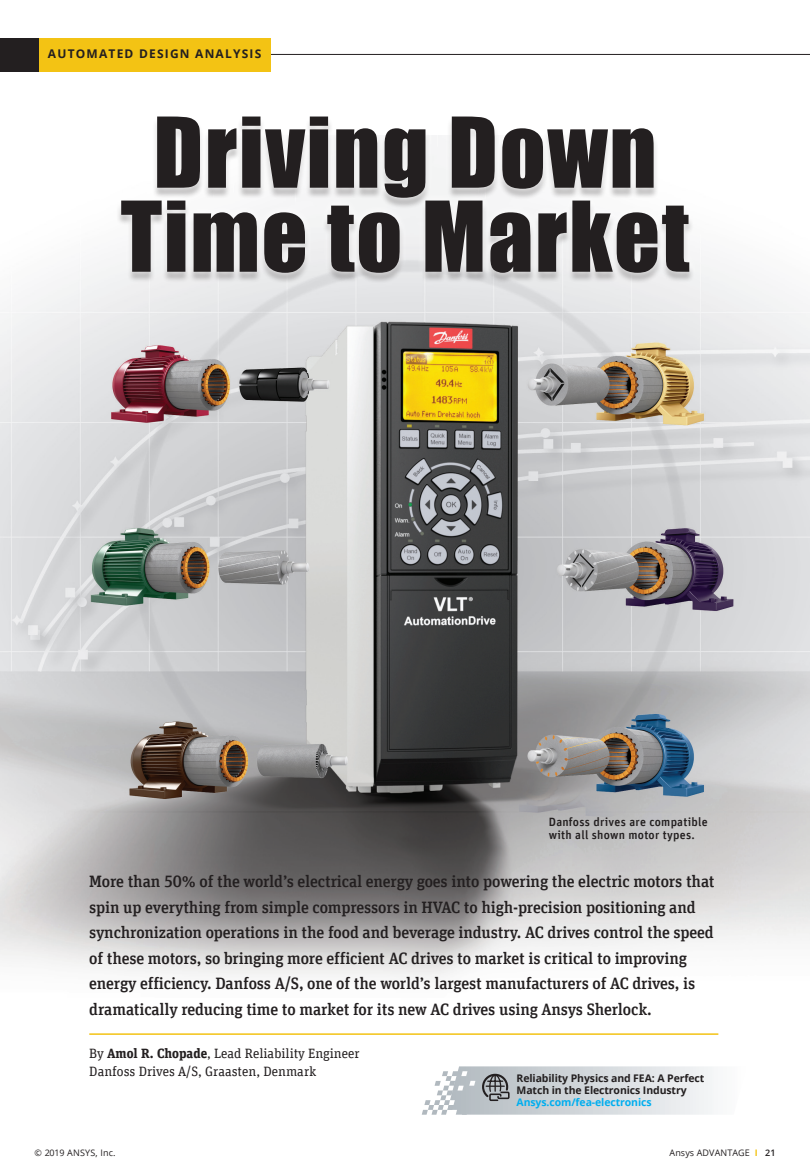
<style>
.page{position:relative;width:810px;height:1175px;background:#fff}
.page>*{position:absolute;margin:0;border:0;box-sizing:border-box;transform-origin:0 0}
.t1{font:90px "Impact";letter-spacing:.02em;color:#231f20}
.t2{font:500 16.5px/25.5px "Unit Slab Offc Pro";letter-spacing:-.01em;color:#231f20}
.t3{font:13.5px/18px "Unit Slab Offc Pro";color:#231f20}
.t4{font:500 12px/13.5px "Unit Offc Pro";letter-spacing:.02em;color:#231f20}
.t5{font:700 12px "Open Sans";letter-spacing:.1em;color:#231f20}
.t6{font:700 10.5px/12px "Open Sans";letter-spacing:-.01em;color:#231f20}
.t7{font:700 10.5px "Open Sans";letter-spacing:-.01em;color:#00aeef}
.t8{font:9px "Open Sans";letter-spacing:.01em;color:#231f20}
.s1{font-weight:700}
.s2{font-weight:700;color:#f3c314}
.s3{font-weight:600}
</style>
<div class="page">
<img style="left:0;top:257px;width:810px;height:721px">
<svg style="left:112px;top:122px;width:586px;height:160px;fill:#f5f5f6"></svg>
<img style="left:0;top:779px;width:1px;height:395px">
<hr style="left:0;top:54px;width:810px;height:1px;background:#231f20">
<div style="left:32px;top:38px;width:239px;height:34px;background:#f3c314"></div>
<div style="left:0;top:38px;width:38px;height:34px;background:#231f20"></div>
<hr style="left:89px;top:1033px;width:629px;height:1px;background:#f3c314">
<svg style="left:422px;top:1066px;width:291px;height:48px"></svg>
<p class="t5" style="left:48px;top:46px;width:215px">AUTOMATED DESIGN ANALYSIS</p>
<p class="t1" style="left:153px;top:83px;width:505px">Driving Down</p>
<p class="t1" style="left:121px;top:167px;width:570px">Time to Market</p>
<p class="t4" style="left:549px;top:814px;width:160px">Danfoss drives are compatible with all shown motor types.</p>
<p class="t2" style="left:89px;top:867px;width:627px">More than 50% of the world’s electrical energy goes into powering the electric motors that spin up everything from simple compressors in HVAC to high-precision positioning and synchronization operations in the food and beverage industry. AC drives control the speed of these motors, so bringing more efficient AC drives to market is critical to improving energy efficiency. Danfoss A/S, one of the world’s largest manufacturers of AC drives, is dramatically reducing time to market for its new AC drives using Ansys Sherlock.</p>
<p class="t3" style="left:89px;top:1044px;width:272px">By <span class="s1">Amol R. Chopade</span>, Lead Reliability Engineer<br>Danfoss Drives A/S, Graasten, Denmark</p>
<p class="t6" style="left:517px;top:1071px;width:189px">Reliability Physics and FEA: A Perfect<br>Match in the Electronics Industry</p>
<p class="t7" style="left:517px;top:1094px;width:137px">Ansys.com/fea-electronics</p>
<p class="t8" style="left:34px;top:1146px;width:83px">© 2019 ANSYS, Inc.</p>
<p class="t8" style="left:670px;top:1146px;width:107px">Ansys ADVANTAGE <span class="s2">I</span> <span class="s3">21</span></p>
</div>
